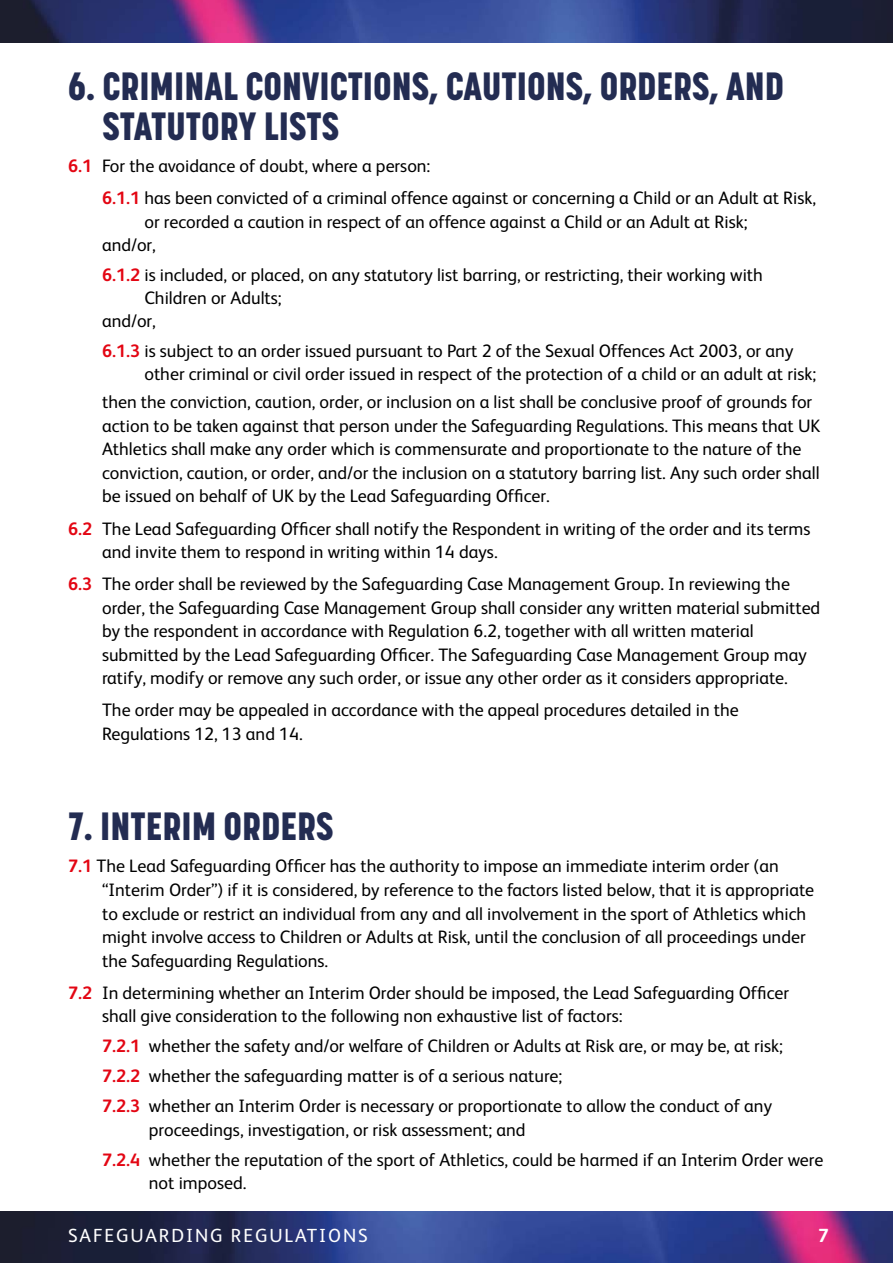
<style>
.page{position:relative;width:893px;height:1263px;background:#fff}
.page>*{position:absolute;margin:0;border:0;box-sizing:border-box;transform-origin:0 0}
.main_section_head{font:800 39px/40.5px "Korolev Condensed";color:#232c52}
.t1{font:19.05px "FS Albert";letter-spacing:.1em;color:#fff}
.t2{font:700 19.05px "FS Albert";color:#fff}
.safe-main{font:18px/23.5px "FS Albert";color:#000}
.s1{font-weight:700;color:#e30613}
</style>
<div class="page">
<img style="left:0;top:1211px;width:893px;height:52px">
<img style="left:0;top:0;width:893px;height:43px">
<h2 class="main_section_head" style="left:102px;top:65px;width:683px;text-indent:-34px">6. CRIMINAL CONVICTIONS, CAUTIONS, ORDERS, AND<br>STATUTORY LISTS</h2>
<p class="safe-main" style="left:68px;top:154px;width:364px"><span class="s1">6.1</span> For the avoidance of doubt, where a person:</p>
<p class="safe-main" style="left:144px;top:186px;width:673px;text-indent:-42px"><span class="s1">6.1.1</span> has been convicted of a criminal offence against or concerning a Child or an Adult at Risk, or recorded a caution in respect of an offence against a Child or an Adult at Risk;</p>
<p class="safe-main" style="left:102px;top:233px;width:55px">and/or,</p>
<p class="safe-main" style="left:144px;top:263px;width:620px;text-indent:-42px"><span class="s1">6.1.2</span> is included, or placed, on any statutory list barring, or restricting, their working with<br>Children or Adults;</p>
<p class="safe-main" style="left:102px;top:309px;width:55px">and/or,</p>
<p class="safe-main" style="left:144px;top:339px;width:673px;text-indent:-42px"><span class="s1">6.1.3</span> is subject to an order issued pursuant to Part 2 of the Sexual Offences Act 2003, or any other criminal or civil order issued in respect of the protection of a child or an adult at risk;</p>
<p class="safe-main" style="left:102px;top:390px;width:720px">then the conviction, caution, order, or inclusion on a list shall be conclusive proof of grounds for action to be taken against that person under the Safeguarding Regulations. This means that UK Athletics shall make any order which is commensurate and proportionate to the nature of the conviction, caution, or order, and/or the inclusion on a statutory barring list. Any such order shall be issued on behalf of UK by the Lead Safeguarding Officer.</p>
<p class="safe-main" style="left:102px;top:516px;width:710px;text-indent:-34px"><span class="s1">6.2</span> The Lead Safeguarding Officer shall notify the Respondent in writing of the order and its terms and invite them to respond in writing within 14 days.</p>
<p class="safe-main" style="left:102px;top:572px;width:720px;text-indent:-34px"><span class="s1">6.3</span> The order shall be reviewed by the Safeguarding Case Management Group. In reviewing the order, the Safeguarding Case Management Group shall consider any written material submitted by the respondent in accordance with Regulation 6.2, together with all written material submitted by the Lead Safeguarding Officer. The Safeguarding Case Management Group may ratify, modify or remove any such order, or issue any other order as it considers appropriate.</p>
<p class="safe-main" style="left:102px;top:698px;width:638px">The order may be appealed in accordance with the appeal procedures detailed in the<br>Regulations 12, 13 and 14.</p>
<h2 class="main_section_head" style="left:68px;top:806px;width:267px">7. INTERIM ORDERS</h2>
<p class="safe-main" style="left:102px;top:854px;width:714px;text-indent:-34px"><span class="s1">7.1</span> The Lead Safeguarding Officer has the authority to impose an immediate interim order (an “Interim Order”) if it is considered, by reference to the factors listed below, that it is appropriate to exclude or restrict an individual from any and all involvement in the sport of Athletics which might involve access to Children or Adults at Risk, until the conclusion of all proceedings under the Safeguarding Regulations.</p>
<p class="safe-main" style="left:102px;top:981px;width:688px;text-indent:-34px"><span class="s1">7.2</span> In determining whether an Interim Order should be imposed, the Lead Safeguarding Officer shall give consideration to the following non exhaustive list of factors:</p>
<p class="safe-main" style="left:102px;top:1034px;width:682px"><span class="s1">7.2.1</span> whether the safety and/or welfare of Children or Adults at Risk are, or may be, at risk;</p>
<p class="safe-main" style="left:102px;top:1064px;width:462px"><span class="s1">7.2.2</span> whether the safeguarding matter is of a serious nature;</p>
<p class="safe-main" style="left:149px;top:1094px;width:625px;text-indent:-47px"><span class="s1">7.2.3</span> whether an Interim Order is necessary or proportionate to allow the conduct of any proceedings, investigation, or risk assessment; and</p>
<p class="safe-main" style="left:149px;top:1147px;width:676px;text-indent:-47px"><span class="s1">7.2.4</span> whether the reputation of the sport of Athletics, could be harmed if an Interim Order were not imposed.</p>
<p class="t1" style="left:68px;top:1224px;width:301px">SAFEGUARDING REGULATIONS</p>
<p class="t2" style="left:818px;top:1224px;width:12px">7</p>
</div>
